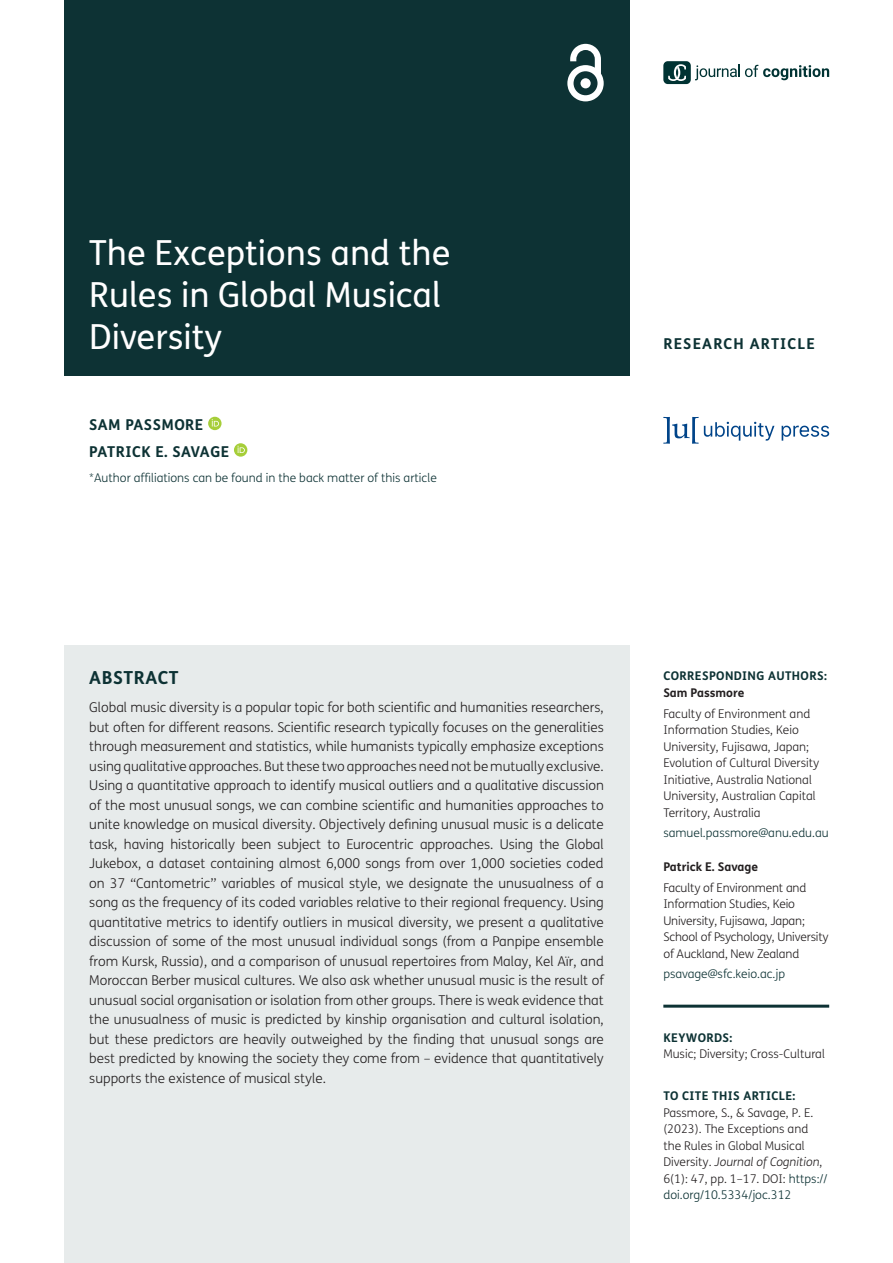
<style>
.page{position:relative;width:893px;height:1263px;background:#fff}
.page>*{position:absolute;margin:0;border:0;box-sizing:border-box;transform-origin:0 0}
.Article_Title{font:34.5px/42px "FS Me";color:#fff}
.t1{font:700 18px "FS Me";letter-spacing:.03em;color:#0d3234}
.Cover_Authors{font:700 15px "FS Me";letter-spacing:.03em;color:#0d3234}
.Cover_Authors-2{font:700 15px "FS Me";letter-spacing:.075em;color:#0d3234}
.Abstract_Copy{font:300 13.5px/19.5px "FS Me";color:#231f20;text-align:justify}
.t2{font:300 12px/16.5px "FS Me";color:#231f20}
.t3{font:300 12px "FS Me";color:#0d3234}
.t4{font:700 12px "FS Me";letter-spacing:.03em;color:#0d3234}
.t5{font:700 12px "FS Me";color:#231f20}
.s1{font-style:italic}
.s2{color:#0d3234}
</style>
<div class="page">
<div style="left:64px;top:0;width:565px;height:376px;background:#0d3234"></div>
<svg style="left:567px;top:44px;width:37px;height:57px"></svg>
<svg style="left:663px;top:417px;width:166px;height:27px"></svg>
<svg style="left:695px;top:65px;width:134px;height:15px"></svg>
<div style="left:663px;top:61px;width:28px;height:23px;background:#033;border-radius:4px"></div>
<svg style="left:668px;top:64px;width:18px;height:17px"></svg>
<hr style="left:663px;top:1005px;width:166px;height:3px;background:#0d3234">
<div style="left:64px;top:645px;width:565px;height:618px;background:#e7ebeb"></div>
<svg style="left:208px;top:417px;width:14px;height:13px"></svg>
<svg style="left:212px;top:419px;width:7px;height:7px"></svg>
<svg style="left:234px;top:443px;width:13px;height:14px"></svg>
<svg style="left:238px;top:446px;width:7px;height:7px"></svg>
<h1 class="Article_Title" style="left:89px;top:232px;width:363px">The Exceptions and the<br>Rules in Global Musical<br>Diversity</h1>
<p class="Cover_Authors" style="left:89px;top:415px;width:116px">SAM PASSMORE</p>
<p class="Cover_Authors" style="left:89px;top:442px;width:141px">PATRICK E. SAVAGE</p>
<p class="t3" style="left:89px;top:471px;width:349px">*Author affiliations can be found in the back matter of this article</p>
<p class="Cover_Authors-2" style="left:663px;top:334px;width:153px">RESEARCH ARTICLE</p>
<h1 class="t1" style="left:89px;top:667px;width:91px">ABSTRACT</h1>
<p class="Abstract_Copy" style="left:89px;top:698px;width:516px">Global music diversity is a popular topic for both scientific and humanities researchers, but often for different reasons. Scientific research typically focuses on the generalities through measurement and statistics, while humanists typically emphasize exceptions using qualitative approaches. But these two approaches need not be mutually exclusive.<br>Using a quantitative approach to identify musical outliers and a qualitative discussion of the most unusual songs, we can combine scientific and humanities approaches to unite knowledge on musical diversity. Objectively defining unusual music is a delicate task, having historically been subject to Eurocentric approaches. Using the Global Jukebox, a dataset containing almost 6,000 songs from over 1,000 societies coded on 37 “Cantometric’’ variables of musical style, we designate the unusualness of a song as the frequency of its coded variables relative to their regional frequency. Using quantitative metrics to identify outliers in musical diversity, we present a qualitative discussion of some of the most unusual individual songs (from a Panpipe ensemble from Kursk, Russia), and a comparison of unusual repertoires from Malay, Kel Aïr, and Moroccan Berber musical cultures. We also ask whether unusual music is the result of unusual social organisation or isolation from other groups. There is weak evidence that the unusualness of music is predicted by kinship organisation and cultural isolation, but these predictors are heavily outweighed by the finding that unusual songs are best predicted by knowing the society they come from – evidence that quantitatively supports the existence of musical style.</p>
<p class="t4" style="left:663px;top:669px;width:165px">CORRESPONDING AUTHORS:</p>
<p class="t5" style="left:663px;top:685px;width:83px">Sam Passmore</p>
<p class="t2" style="left:663px;top:705px;width:157px">Faculty of Environment and<br>Information Studies, Keio<br>University, Fujisawa, Japan;<br>Evolution of Cultural Diversity<br>Initiative, Australia National<br>University, Australian Capital<br>Territory, Australia</p>
<p class="t3" style="left:663px;top:826px;width:167px">samuel.passmore@anu.edu.au</p>
<p class="t5" style="left:663px;top:859px;width:96px">Patrick E. Savage</p>
<p class="t2" style="left:663px;top:879px;width:167px">Faculty of Environment and<br>Information Studies, Keio<br>University, Fujisawa, Japan;<br>School of Psychology, University of Auckland, New Zealand</p>
<p class="t3" style="left:663px;top:967px;width:123px">psavage@sfc.keio.ac.jp</p>
<p class="t4" style="left:663px;top:1030px;width:71px">KEYWORDS:</p>
<p class="t2" style="left:663px;top:1046px;width:163px">Music; Diversity; Cross-Cultural</p>
<p class="t4" style="left:663px;top:1088px;width:133px">TO CITE THIS ARTICLE:</p>
<p class="t2" style="left:663px;top:1104px;width:166px">Passmore, S., &amp; Savage, P. E. (2023). The Exceptions and the Rules in Global Musical<br>Diversity. <span class="s1">Journal of Cognition</span>,<br>6(1): 47, pp. 1–17. DOI: <span class="s2">https:// doi.org/10.5334/joc.312</span></p>
</div>
